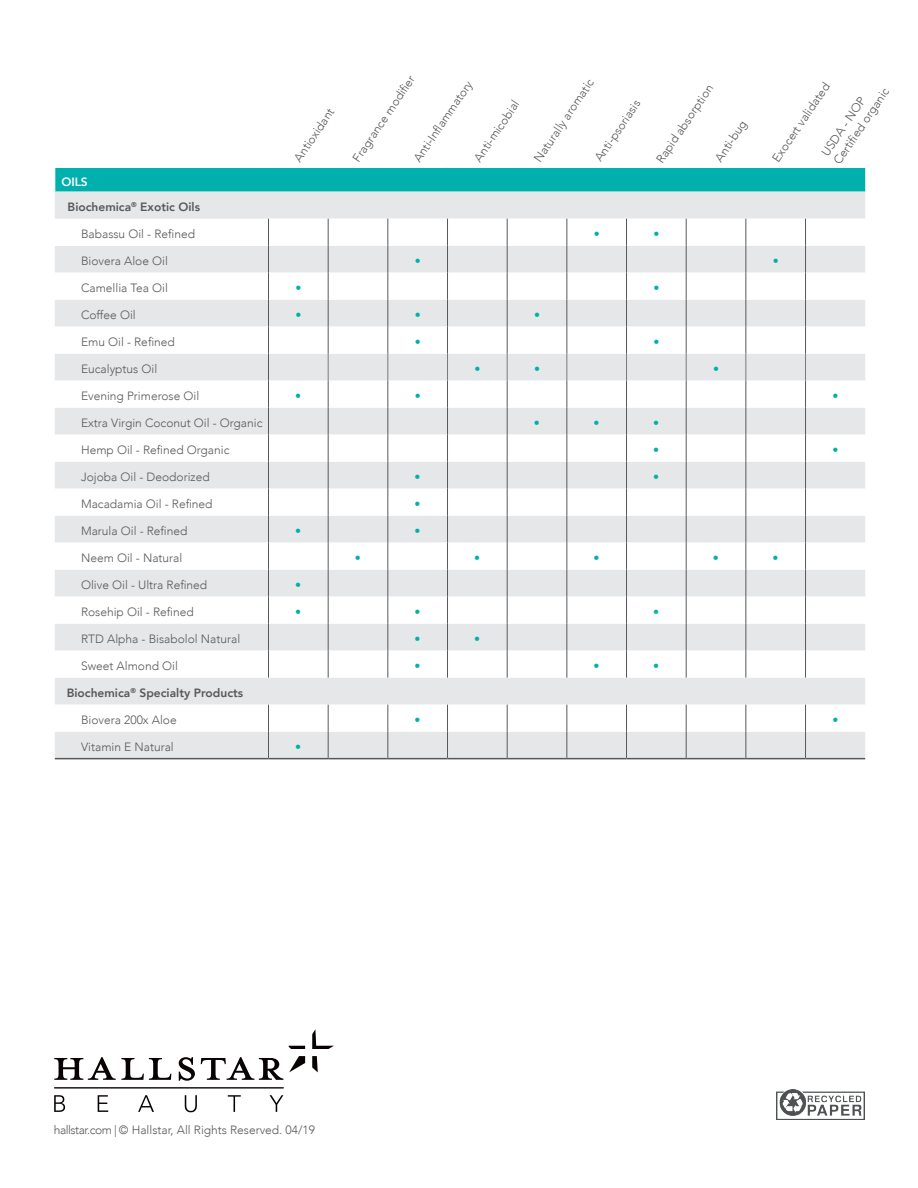
<style>
.page{position:relative;width:918px;height:1188px;background:#fff}
.page>*{position:absolute;margin:0;border:0;box-sizing:border-box;transform-origin:0 0}
.t1{font:300 12px "Avenir";color:#57585a}
.t2{font:800 12px/25.5px "Avenir";color:#57585a}
.t3{font:300 12px "Avenir";color:#00b0ad}
.s1{color:#fff}
</style>
<div class="page">
<div style="left:55px;top:192px;width:810px;height:566px;background:#e6e7e9"></div>
<div style="left:55px;top:219px;width:214px;height:27px;background:#fff"></div>
<svg style="left:55px;top:273px;width:810px;height:459px"></svg>
<svg style="left:268px;top:705px;width:1px;height:53px"></svg>
<svg style="left:55px;top:167px;width:810px;height:25px;background:#10b4b1"></svg>
<svg style="left:328px;top:705px;width:1px;height:53px"></svg>
<svg style="left:388px;top:705px;width:1px;height:53px"></svg>
<svg style="left:447px;top:705px;width:1px;height:53px"></svg>
<svg style="left:507px;top:705px;width:1px;height:53px"></svg>
<svg style="left:567px;top:705px;width:1px;height:53px"></svg>
<svg style="left:626px;top:705px;width:1px;height:53px"></svg>
<svg style="left:686px;top:705px;width:1px;height:53px"></svg>
<svg style="left:746px;top:705px;width:1px;height:53px"></svg>
<svg style="left:805px;top:705px;width:1px;height:53px"></svg>
<svg style="left:268px;top:219px;width:597px;height:459px"></svg>
<hr style="left:55px;top:758px;width:214px;height:1px;background:#57585a">
<hr style="left:269px;top:758px;width:59px;height:1px;background:#57585a">
<hr style="left:328px;top:758px;width:60px;height:1px;background:#57585a">
<hr style="left:388px;top:758px;width:60px;height:1px;background:#57585a">
<hr style="left:448px;top:758px;width:59px;height:1px;background:#57585a">
<hr style="left:507px;top:758px;width:60px;height:1px;background:#57585a">
<hr style="left:567px;top:758px;width:60px;height:1px;background:#57585a">
<hr style="left:627px;top:758px;width:59px;height:1px;background:#57585a">
<hr style="left:686px;top:758px;width:60px;height:1px;background:#57585a">
<hr style="left:746px;top:758px;width:60px;height:1px;background:#57585a">
<hr style="left:806px;top:758px;width:59px;height:1px;background:#57585a">
<svg style="left:54px;top:1057px;width:117px;height:23px"></svg>
<svg style="left:179px;top:1057px;width:16px;height:24px"></svg>
<svg style="left:201px;top:1057px;width:82px;height:23px"></svg>
<svg style="left:289px;top:1029px;width:45px;height:43px"></svg>
<svg style="left:54px;top:1095px;width:11px;height:17px"></svg>
<svg style="left:98px;top:1095px;width:10px;height:17px"></svg>
<svg style="left:138px;top:1095px;width:16px;height:17px"></svg>
<svg style="left:185px;top:1095px;width:12px;height:17px"></svg>
<svg style="left:228px;top:1095px;width:13px;height:17px"></svg>
<svg style="left:270px;top:1095px;width:13px;height:17px"></svg>
<hr style="left:54px;top:1087px;width:230px;height:1px;background:#231f20">
<img style="left:776px;top:1089px;width:88px;height:31px">
<p class="t1" style="left:291px;top:157px;width:63px;rotate:-56deg">Antioxidant</p>
<p class="t1" style="left:350px;top:157px;width:103px;rotate:-56deg">Fragrance modifi er</p>
<p class="t1" style="left:531px;top:157px;width:99px;rotate:-56deg">Naturally aromatic</p>
<p class="t1" style="left:769px;top:157px;width:94px;rotate:-56deg">Exocert validated</p>
<p class="t1" style="left:831px;top:159px;width:91px;rotate:-56deg">Certifi ed organic</p>
<p class="t1" style="left:410px;top:157px;width:97px;rotate:-56deg">Anti-Infl ammatory</p>
<p class="t1" style="left:653px;top:158px;width:93px;rotate:-56deg">Rapid absorption</p>
<p class="t1" style="left:819px;top:151px;width:70px;rotate:-56deg">USDA - NOP</p>
<p class="t1" style="left:471px;top:157px;width:73px;rotate:-56deg">Anti-micobial</p>
<p class="t1" style="left:592px;top:156px;width:73px;rotate:-56deg">Anti-psoriasis</p>
<p class="t1" style="left:712px;top:157px;width:49px;rotate:-56deg">Anti-bug</p>
<p class="t2" style="left:68px;top:169px;width:134px;text-indent:-6px"><span class="s1">OILS<br></span>Biochemica<sup>®</sup> Exotic Oils</p>
<p class="t1" style="left:81px;top:227px;width:116px">Babassu Oil - Refined</p>
<p class="t3" style="left:594px;top:227px;width:7px">•</p>
<p class="t3" style="left:653px;top:227px;width:7px">•</p>
<p class="t1" style="left:81px;top:254px;width:88px">Biovera Aloe Oil</p>
<p class="t3" style="left:415px;top:254px;width:7px">•</p>
<p class="t3" style="left:773px;top:254px;width:7px">•</p>
<p class="t1" style="left:81px;top:281px;width:88px">Camellia Tea Oil</p>
<p class="t3" style="left:295px;top:281px;width:7px">•</p>
<p class="t3" style="left:653px;top:281px;width:7px">•</p>
<p class="t1" style="left:81px;top:308px;width:56px">Coffee Oil</p>
<p class="t3" style="left:295px;top:308px;width:7px">•</p>
<p class="t3" style="left:415px;top:308px;width:7px">•</p>
<p class="t3" style="left:534px;top:308px;width:7px">•</p>
<p class="t1" style="left:81px;top:335px;width:95px">Emu Oil - Refined</p>
<p class="t3" style="left:415px;top:335px;width:7px">•</p>
<p class="t3" style="left:653px;top:335px;width:7px">•</p>
<p class="t1" style="left:81px;top:362px;width:78px">Eucalyptus Oil</p>
<p class="t3" style="left:474px;top:362px;width:7px">•</p>
<p class="t3" style="left:534px;top:362px;width:7px">•</p>
<p class="t3" style="left:713px;top:362px;width:7px">•</p>
<p class="t1" style="left:81px;top:389px;width:120px">Evening Primerose Oil</p>
<p class="t3" style="left:295px;top:389px;width:7px">•</p>
<p class="t3" style="left:415px;top:389px;width:7px">•</p>
<p class="t3" style="left:832px;top:389px;width:7px">•</p>
<p class="t1" style="left:81px;top:416px;width:183px">Extra Virgin Coconut Oil - Organic</p>
<p class="t3" style="left:534px;top:416px;width:7px">•</p>
<p class="t3" style="left:594px;top:416px;width:7px">•</p>
<p class="t3" style="left:653px;top:416px;width:7px">•</p>
<p class="t1" style="left:81px;top:443px;width:150px">Hemp Oil - Refined Organic</p>
<p class="t3" style="left:653px;top:443px;width:7px">•</p>
<p class="t3" style="left:832px;top:443px;width:7px">•</p>
<p class="t1" style="left:81px;top:470px;width:130px">Jojoba Oil - Deodorized</p>
<p class="t3" style="left:415px;top:470px;width:7px">•</p>
<p class="t3" style="left:653px;top:470px;width:7px">•</p>
<p class="t1" style="left:81px;top:497px;width:133px">Macadamia Oil - Refined</p>
<p class="t3" style="left:415px;top:497px;width:7px">•</p>
<p class="t1" style="left:81px;top:524px;width:108px">Marula Oil - Refined</p>
<p class="t3" style="left:295px;top:524px;width:7px">•</p>
<p class="t3" style="left:415px;top:524px;width:7px">•</p>
<p class="t1" style="left:81px;top:551px;width:103px">Neem Oil - Natural</p>
<p class="t3" style="left:355px;top:551px;width:7px">•</p>
<p class="t3" style="left:474px;top:551px;width:7px">•</p>
<p class="t3" style="left:594px;top:551px;width:7px">•</p>
<p class="t3" style="left:713px;top:551px;width:7px">•</p>
<p class="t3" style="left:773px;top:551px;width:7px">•</p>
<p class="t1" style="left:81px;top:578px;width:128px">Olive Oil - Ultra Refined</p>
<p class="t3" style="left:295px;top:578px;width:7px">•</p>
<p class="t1" style="left:81px;top:605px;width:114px">Rosehip Oil - Refined</p>
<p class="t3" style="left:295px;top:605px;width:7px">•</p>
<p class="t3" style="left:415px;top:605px;width:7px">•</p>
<p class="t3" style="left:653px;top:605px;width:7px">•</p>
<p class="t1" style="left:81px;top:632px;width:161px">RTD Alpha - Bisabolol Natural</p>
<p class="t3" style="left:415px;top:632px;width:7px">•</p>
<p class="t3" style="left:474px;top:632px;width:7px">•</p>
<p class="t1" style="left:81px;top:659px;width:98px">Sweet Almond Oil</p>
<p class="t3" style="left:415px;top:659px;width:7px">•</p>
<p class="t3" style="left:594px;top:659px;width:7px">•</p>
<p class="t3" style="left:653px;top:659px;width:7px">•</p>
<p class="t2" style="left:67px;top:680px;width:178px">Biochemica<sup>®</sup> Specialty Products</p>
<p class="t1" style="left:81px;top:713px;width:97px">Biovera 200x Aloe</p>
<p class="t3" style="left:415px;top:713px;width:7px">•</p>
<p class="t3" style="left:832px;top:713px;width:7px">•</p>
<p class="t1" style="left:81px;top:740px;width:94px">Vitamin E Natural</p>
<p class="t3" style="left:295px;top:740px;width:7px">•</p>
<p class="t1" style="left:54px;top:1123px;width:263px">hallstar.com | © Hallstar, All Rights Reserved. 04/19</p>
</div>
